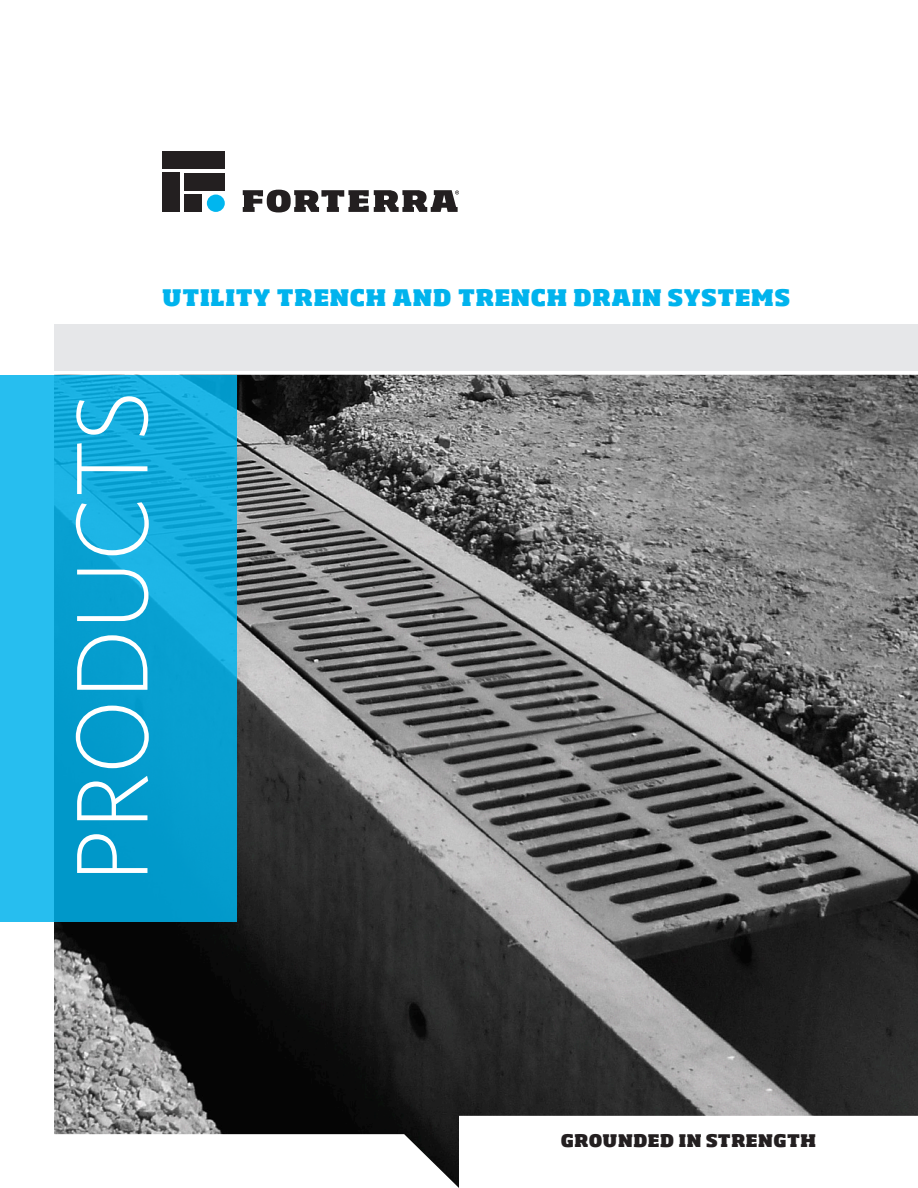
<style>
.page{position:relative;width:918px;height:1188px;background:#fff}
.page>*{position:absolute;margin:0;border:0;box-sizing:border-box;transform-origin:0 0}
.t1{font:300 102px "Whitney";letter-spacing:-.01em;color:#fff}
.t2{font:800 22.5px "Soho Pro";letter-spacing:.035em;color:#00b3ed}
.t3{font:800 17.1px "Soho Pro";letter-spacing:.035em;color:#231f20}
</style>
<div class="page">
<img style="left:54px;top:375px;width:864px;height:813px">
<div style="left:54px;top:324px;width:864px;height:46px;background:#e6e7e9"></div>
<div style="left:162px;top:151px;width:63px;height:17px;background:#231f20"></div>
<div style="left:162px;top:173px;width:18px;height:39px;background:#231f20"></div>
<div style="left:184px;top:173px;width:41px;height:17px;background:#231f20"></div>
<div style="left:207px;top:195px;width:18px;height:17px;background:#00b6ef;border-radius:50%"></div>
<div style="left:184px;top:195px;width:18px;height:17px;background:#231f20"></div>
<svg style="left:243px;top:190px;width:216px;height:22px"></svg>
<svg style="left:0;top:375px;width:237px;height:547px;background:#11a8d9"></svg>
<p class="t2" style="left:162px;top:281px;width:630px">UTILITY TRENCH AND TRENCH DRAIN SYSTEMS</p>
<p class="t1" style="left:44px;top:883px;width:494px;rotate:-90deg">PRODUCTS</p>
<p class="t3" style="left:561px;top:1128px;width:257px">GROUNDED IN STRENGTH</p>
</div>
